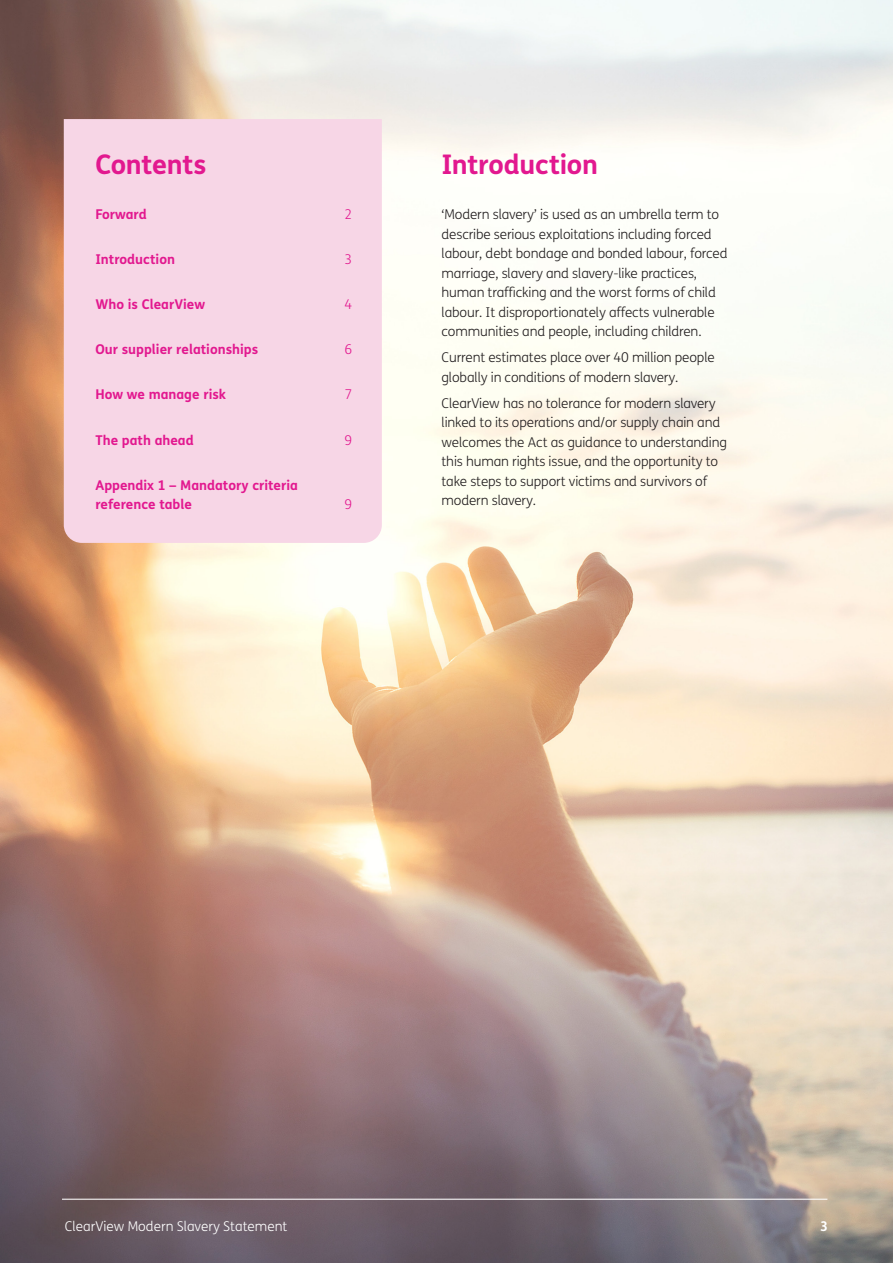
<style>
.page{position:relative;width:893px;height:1263px;background:#fff}
.page>*{position:absolute;margin:0;border:0;box-sizing:border-box;transform-origin:0 0}
._1_0__Main_heading{font:700 27px "FS Me";letter-spacing:-.01em;color:#e2188f}
._2_0__Body_text{font:300 13.5px/19.5px "FS Me";letter-spacing:-.01em;color:#231f20}
._1_0__Main_heading-2{font:700 13.5px "FS Me";color:#e2188f}
.t1{font:300 13.5px "FS Me";color:#fff}
._1_0__Main_heading-3{font:300 13.5px "FS Me";color:#e2188f}
.t2{font:700 13.5px "FS Me";color:#fff}
</style>
<div class="page">
<img style="left:0;top:0;width:893px;height:1263px">
<hr style="left:62px;top:1199px;width:765px;height:1px;background:#fff">
<div style="left:64px;top:119px;width:318px;height:424px;background:#f7d6e6"></div>
<p class="_1_0__Main_heading" style="left:95px;top:144px;width:113px">Contents</p>
<p class="_1_0__Main_heading-2" style="left:95px;top:204px;width:53px">Forward</p>
<p class="_1_0__Main_heading-3" style="left:344px;top:205px;width:9px">2</p>
<p class="_1_0__Main_heading-2" style="left:95px;top:249px;width:81px">Introduction</p>
<p class="_1_0__Main_heading-3" style="left:344px;top:250px;width:9px">3</p>
<p class="_1_0__Main_heading-2" style="left:95px;top:294px;width:111px">Who is ClearView</p>
<p class="_1_0__Main_heading-3" style="left:344px;top:295px;width:9px">4</p>
<p class="_1_0__Main_heading-2" style="left:95px;top:339px;width:164px">Our supplier relationships</p>
<p class="_1_0__Main_heading-3" style="left:344px;top:340px;width:9px">6</p>
<p class="_1_0__Main_heading-2" style="left:95px;top:384px;width:132px">How we manage risk</p>
<p class="_1_0__Main_heading-3" style="left:344px;top:385px;width:9px">7</p>
<p class="_1_0__Main_heading-2" style="left:95px;top:429px;width:100px">The path ahead</p>
<p class="_1_0__Main_heading-3" style="left:344px;top:431px;width:9px">9</p>
<p class="_1_0__Main_heading-2" style="left:95px;top:474px;width:204px">Appendix 1 – Mandatory criteria</p>
<p class="_1_0__Main_heading-2" style="left:95px;top:494px;width:98px">reference table</p>
<p class="_1_0__Main_heading-3" style="left:344px;top:495px;width:9px">9</p>
<p class="_1_0__Main_heading" style="left:441px;top:144px;width:158px">Introduction</p>
<p class="_2_0__Body_text" style="left:441px;top:205px;width:288px">‘Modern slavery’ is used as an umbrella term to describe serious exploitations including forced labour, debt bondage and bonded labour, forced marriage, slavery and slavery-like practices, human trafficking and the worst forms of child labour. It disproportionately affects vulnerable communities and people, including children.</p>
<p class="_2_0__Body_text" style="left:441px;top:347px;width:275px">Current estimates place over 40 million people globally in conditions of modern slavery.</p>
<p class="_2_0__Body_text" style="left:441px;top:393px;width:287px">ClearView has no tolerance for modern slavery linked to its operations and/or supply chain and welcomes the Act as guidance to understanding this human rights issue, and the opportunity to take steps to support victims and survivors of modern slavery.</p>
<p class="t1" style="left:65px;top:1217px;width:224px">ClearView Modern Slavery Statement</p>
<p class="t2" style="left:820px;top:1216px;width:9px">3</p>
</div>
